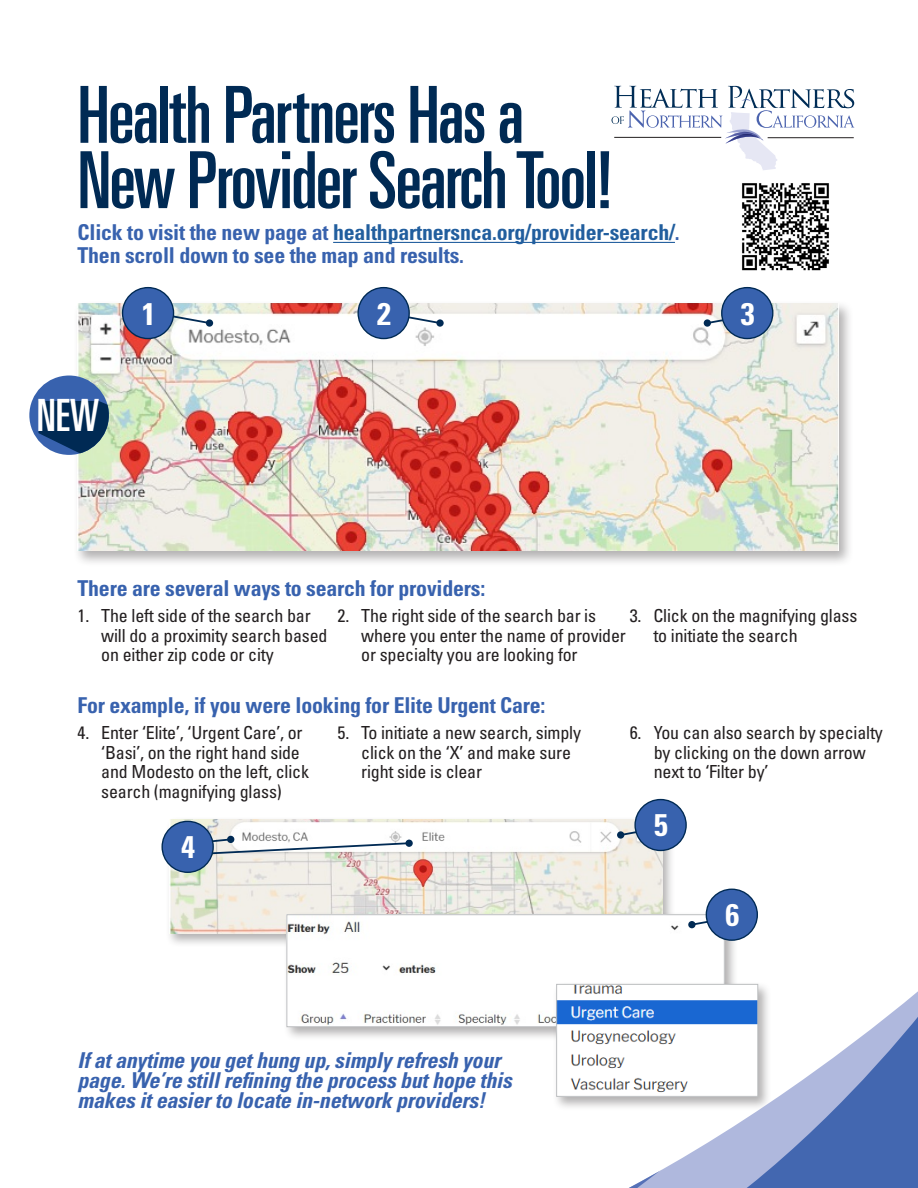
<style>
.page{position:relative;width:918px;height:1188px;background:#fff}
.page>*{position:absolute;margin:0;border:0;box-sizing:border-box;transform-origin:0 0}
.t1{font:78.75px/65.2px "Univers LT Pro Ult Cond";letter-spacing:-.02em;color:#002a54}
.t2{font:44.4px "Univers LT Pro Ult Cond";color:#fff}
.t3{font:700 condensed 31.2px "Univers LT Pro";color:#fff}
.t4{font:700 condensed 21.9px/22.8px "Univers LT Pro";letter-spacing:-.01em;color:#3862ae}
.t5{font:italic 700 condensed 21.9px/20.1px "Univers LT Pro";letter-spacing:-.01em;color:#3862ae}
.t6{font:condensed 18px/19.5px "Univers LT Pro";letter-spacing:-.01em;color:#231f20}
.s1{color:#215e9e}
</style>
<div class="page">
<hr style="left:333px;top:242px;width:342px;height:1px;background:#215e9e">
<div style="left:73px;top:300px;width:781px;height:266px;background:#231f20;opacity:.35"></div>
<img style="left:78px;top:303px;width:761px;height:248px">
<div style="left:29px;top:376px;width:80px;height:79px;background:#3862ae;border-radius:50%"></div>
<svg style="left:38px;top:401px;width:71px;height:54px;background:#234a6e"></svg>
<svg style="left:172px;top:314px;width:40px;height:11px"></svg>
<div style="left:206px;top:319px;width:7px;height:8px;background:#002a54;border-radius:50%"></div>
<div style="left:123px;top:288px;width:51px;height:51px;background:#3862ae;border-radius:50%"></div>
<div style="left:122px;top:287px;width:52px;height:52px;border:1px solid #002a54;border-radius:50%"></div>
<svg style="left:407px;top:314px;width:35px;height:11px"></svg>
<div style="left:436px;top:319px;width:8px;height:8px;background:#002a54;border-radius:50%"></div>
<div style="left:358px;top:288px;width:51px;height:51px;background:#3862ae;border-radius:50%"></div>
<div style="left:357px;top:287px;width:53px;height:52px;border:1px solid #002a54;border-radius:50%"></div>
<svg style="left:705px;top:314px;width:19px;height:11px"></svg>
<div style="left:704px;top:319px;width:7px;height:8px;background:#002a54;border-radius:50%"></div>
<div style="left:722px;top:288px;width:51px;height:51px;background:#3862ae;border-radius:50%"></div>
<div style="left:721px;top:287px;width:52px;height:52px;border:1px solid #002a54;border-radius:50%"></div>
<div style="left:165px;top:817px;width:511px;height:131px;background:#231f20;opacity:.35"></div>
<img style="left:169px;top:820px;width:493px;height:114px">
<img style="left:289px;top:916px;width:434px;height:26px">
<svg style="left:211px;top:837px;width:200px;height:18px"></svg>
<div style="left:405px;top:840px;width:8px;height:7px;background:#002a54;border-radius:50%"></div>
<div style="left:162px;top:821px;width:51px;height:51px;background:#3862ae;border-radius:50%"></div>
<div style="left:161px;top:821px;width:53px;height:52px;border:1px solid #002a54;border-radius:50%"></div>
<svg style="left:619px;top:826px;width:19px;height:11px"></svg>
<div style="left:617px;top:831px;width:7px;height:8px;background:#002a54;border-radius:50%"></div>
<div style="left:635px;top:800px;width:51px;height:50px;background:#3862ae;border-radius:50%"></div>
<div style="left:634px;top:799px;width:53px;height:52px;border:1px solid #002a54;border-radius:50%"></div>
<svg style="left:690px;top:915px;width:19px;height:12px"></svg>
<div style="left:688px;top:921px;width:8px;height:7px;background:#002a54;border-radius:50%"></div>
<div style="left:706px;top:889px;width:51px;height:51px;background:#3862ae;border-radius:50%"></div>
<div style="left:706px;top:889px;width:52px;height:52px;border:1px solid #002a54;border-radius:50%"></div>
<svg style="left:612px;top:86px;width:242px;height:84px"></svg>
<svg style="left:165px;top:942px;width:601px;height:165px"></svg>
<svg style="left:629px;top:991px;width:289px;height:197px"></svg>
<svg style="left:629px;top:1172px;width:30px;height:16px"></svg>
<img style="left:742px;top:183px;width:87px;height:88px">
<h1 class="t1" style="left:78px;top:77px;width:537px">Health Partners Has a<br>New Provider Search Tool!</h1>
<p class="t4" style="left:78px;top:221px;width:604px">Click to visit the new page at <span class="s1">healthpartnersnca.org/provider-search/</span>.<br>Then scroll down to see the map and results.</p>
<h2 class="t2" style="left:37px;top:385px;width:64px">NEW</h2>
<h3 class="t3" style="left:142px;top:294px;width:15px">1</h3>
<h3 class="t3" style="left:377px;top:294px;width:15px">2</h3>
<h3 class="t3" style="left:741px;top:294px;width:15px">3</h3>
<p class="t4" style="left:78px;top:577px;width:409px">There are several ways to search for providers:</p>
<p class="t6" style="left:101px;top:606px;width:228px;text-indent:-24px">1. The left side of the search bar will do a proximity search based on either zip code or city</p>
<p class="t6" style="left:361px;top:606px;width:266px;text-indent:-24px">2. The right side of the search bar is where you enter the name of provider or specialty you are looking for</p>
<p class="t6" style="left:653px;top:606px;width:205px;text-indent:-24px">3. Click on the magnifying glass to initiate the search</p>
<p class="t4" style="left:78px;top:694px;width:469px">For example, if you were looking for Elite Urgent Care:</p>
<p class="t6" style="left:101px;top:723px;width:209px;text-indent:-24px">4. Enter ‘Elite’, ‘Urgent Care’, or ‘Basi’, on the right hand side and Modesto on the left, click search (magnifying glass)</p>
<h3 class="t3" style="left:181px;top:828px;width:15px">4</h3>
<p class="t6" style="left:361px;top:723px;width:221px;text-indent:-24px">5. To initiate a new search, simply click on the ‘X’ and make sure right side is clear</p>
<p class="t6" style="left:654px;top:723px;width:231px;text-indent:-24px">6. You can also search by specialty by clicking on the down arrow next to ‘Filter by’</p>
<h3 class="t3" style="left:654px;top:806px;width:15px">5</h3>
<h3 class="t3" style="left:725px;top:896px;width:15px">6</h3>
<p class="t5" style="left:78px;top:1050px;width:436px">If at anytime you get hung up, simply refresh your page. We’re still refining the process but hope this makes it easier to locate in-network providers!</p>
</div>
